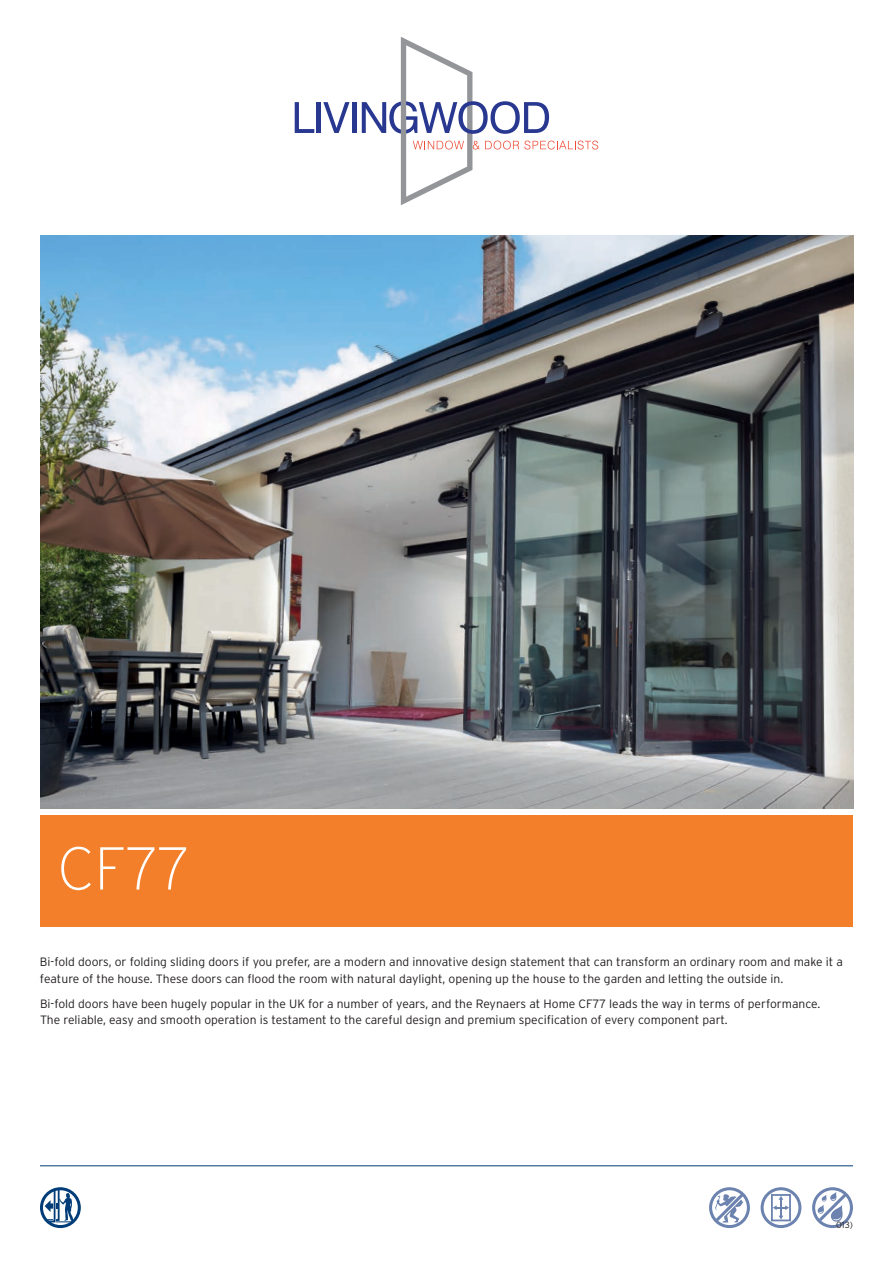
<style>
.page{position:relative;width:893px;height:1263px;background:#fff}
.page>*{position:absolute;margin:0;border:0;box-sizing:border-box;transform-origin:0 0}
.t1{font:200 60.3px "Interstate";color:#fff}
.t2{font:300 12.15px/16.6px "Interstate";color:#231f20}
.t3{font:300 9px "Interstate";color:#231f20}
</style>
<div class="page">
<div style="left:40px;top:815px;width:813px;height:111px;background:#f47f2a"></div>
<svg style="left:40px;top:1187px;width:41px;height:41px"></svg>
<svg style="left:709px;top:1187px;width:41px;height:41px"></svg>
<svg style="left:761px;top:1187px;width:40px;height:41px"></svg>
<div style="left:771px;top:1194px;width:20px;height:27px;border:2px solid #6c83af"></div>
<svg style="left:812px;top:1187px;width:41px;height:41px"></svg>
<hr style="left:40px;top:1165px;width:813px;height:1px;background:#003d78">
<img style="left:40px;top:236px;width:813px;height:573px">
<svg style="left:295px;top:102px;width:19px;height:31px"></svg>
<hr style="left:317px;top:102px;width:4px;height:31px;background:#283890">
<svg style="left:323px;top:102px;width:27px;height:31px"></svg>
<hr style="left:352px;top:102px;width:4px;height:31px;background:#283890">
<svg style="left:362px;top:37px;width:236px;height:168px"></svg>
<p class="t1" style="left:57px;top:835px;width:135px">CF77</p>
<p class="t2" style="left:40px;top:953px;width:805px">Bi-fold doors, or folding sliding doors if you prefer, are a modern and innovative design statement that can transform an ordinary room and make it a feature of the house. These doors can flood the room with natural daylight, opening up the house to the garden and letting the outside in.</p>
<p class="t2" style="left:40px;top:995px;width:782px">Bi-fold doors have been hugely popular in the UK for a number of years, and the Reynaers at Home CF77 leads the way in terms of performance.<br>The reliable, easy and smooth operation is testament to the careful design and premium specification of every component part.</p>
<p class="t3" style="left:836px;top:1220px;width:18px">013)</p>
</div>
